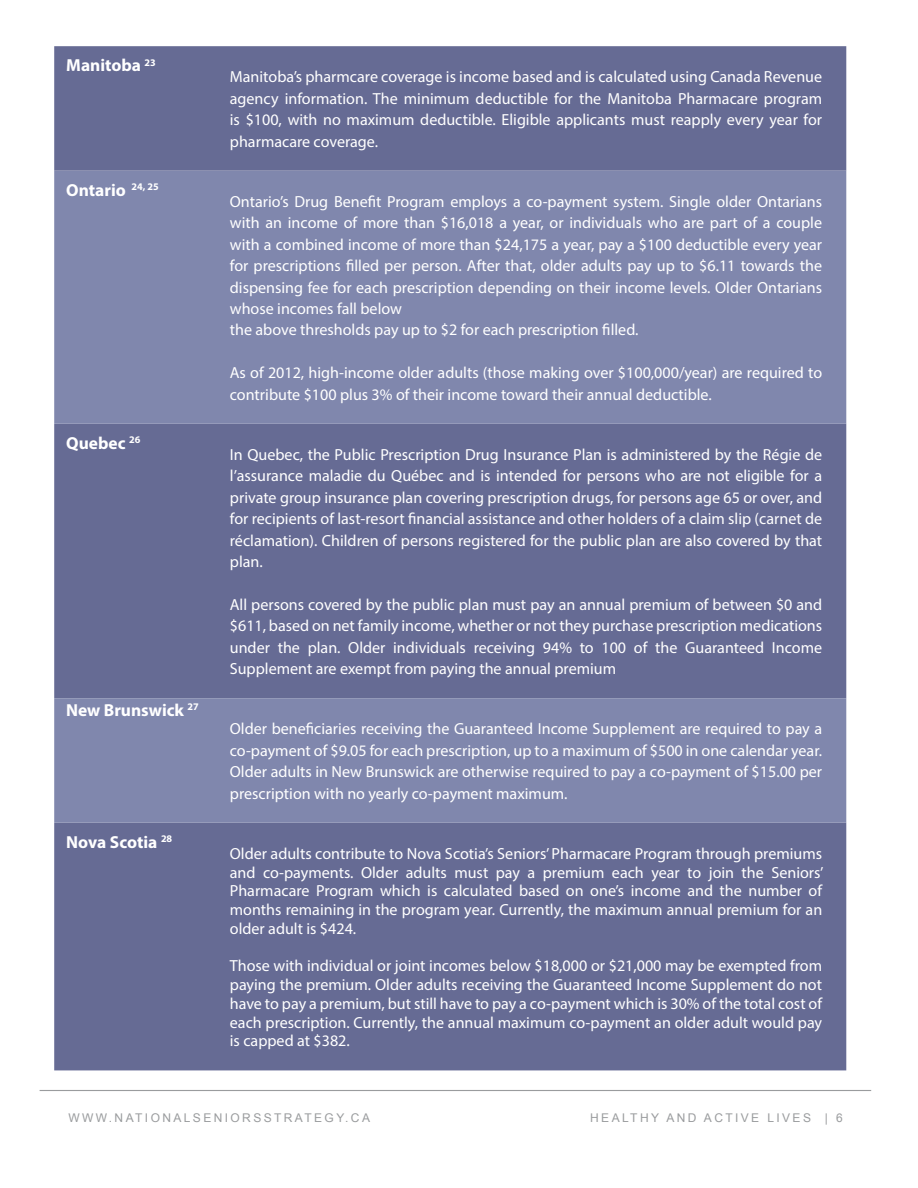
<style>
.page{position:relative;width:918px;height:1188px;background:#fff}
.page>*{position:absolute;margin:0;border:0;box-sizing:border-box;transform-origin:0 0}
.t1{font:700 17.4px "Myriad Pro";color:#fff}
.t2{font:16.05px/21.5px "Myriad Pro";color:#fff;text-align:justify}
.t3{font:12px "Arial";letter-spacing:.2em;color:#9a9c9e}
</style>
<div class="page">
<hr style="left:40px;top:1090px;width:831px;height:1px;background:#9a9c9e">
<div style="left:54px;top:46px;width:792px;height:1024px;background:#666b94"></div>
<svg style="left:54px;top:171px;width:792px;height:652px;fill:#8087ad"></svg>
<p class="t1" style="left:66px;top:54px;width:91px">Manitoba <sup>23</sup></p>
<p class="t1" style="left:66px;top:179px;width:94px">Ontario <sup>24,</sup> <sup>25</sup></p>
<p class="t1" style="left:66px;top:432px;width:76px">Quebec <sup>26</sup></p>
<p class="t1" style="left:66px;top:699px;width:134px">New Brunswick <sup>27</sup></p>
<p class="t1" style="left:66px;top:831px;width:108px">Nova Scotia <sup>28</sup></p>
<p class="t2" style="left:230px;top:66px;width:594px">Manitoba’s pharmcare coverage is income based and is calculated using Canada Revenue agency information. The minimum deductible for the Manitoba Pharmacare program is $100, with no maximum deductible. Eligible applicants must reapply every year for pharmacare coverage.</p>
<p class="t2" style="left:230px;top:191px;width:594px;text-align:left">Ontario’s Drug Benefit Program employs a co-payment system. Single older Ontarians with an income of more than $16,018 a year, or individuals who are part of a couple with a combined income of more than $24,175 a year, pay a $100 deductible every year for prescriptions filled per person. After that, older adults pay up to $6.11 towards the dispensing fee for each prescription depending on their income levels. Older Ontarians whose incomes fall below<br>the above thresholds pay up to $2 for each prescription filled.</p>
<p class="t2" style="left:230px;top:362px;width:594px">As of 2012, high-income older adults (those making over $100,000/year) are required to contribute $100 plus 3% of their income toward their annual deductible.</p>
<p class="t2" style="left:230px;top:444px;width:594px">In Quebec, the Public Prescription Drug Insurance Plan is administered by the Régie de l’assurance maladie du Québec and is intended for persons who are not eligible for a private group insurance plan covering prescription drugs, for persons age 65 or over, and for recipients of last-resort financial assistance and other holders of a claim slip (carnet de réclamation). Children of persons registered for the public plan are also covered by that plan.</p>
<p class="t2" style="left:230px;top:593px;width:594px">All persons covered by the public plan must pay an annual premium of between $0 and $611, based on net family income, whether or not they purchase prescription medications under the plan. Older individuals receiving 94% to 100 of the Guaranteed Income Supplement are exempt from paying the annual premium</p>
<p class="t2" style="left:230px;top:718px;width:594px">Older beneficiaries receiving the Guaranteed Income Supplement are required to pay a co-payment of $9.05 for each prescription, up to a maximum of $500 in one calendar year.<br>Older adults in New Brunswick are otherwise required to pay a co-payment of $15.00 per prescription with no yearly co-payment maximum.</p>
<p class="t2" style="left:230px;top:844px;width:595px;line-height:18.8px">Older adults contribute to Nova Scotia’s Seniors’ Pharmacare Program through premiums and co-payments. Older adults must pay a premium each year to join the Seniors’ Pharmacare Program which is calculated based on one’s income and the number of months remaining in the program year. Currently, the maximum annual premium for an older adult is $424.</p>
<p class="t2" style="left:230px;top:956px;width:594px;line-height:18.8px">Those with individual or joint incomes below $18,000 or $21,000 may be exempted from paying the premium. Older adults receiving the Guaranteed Income Supplement do not have to pay a premium, but still have to pay a co-payment which is 30% of the total cost of each prescription. Currently, the annual maximum co-payment an older adult would pay is capped at $382.</p>
<p class="t3" style="left:68px;top:1109px;width:303px">WWW.NATIONALSENIORSSTRATEGY.CA</p>
<p class="t3" style="left:590px;top:1109px;width:254px">HEALTHY AND ACTIVE LIVES | 6</p>
</div>
